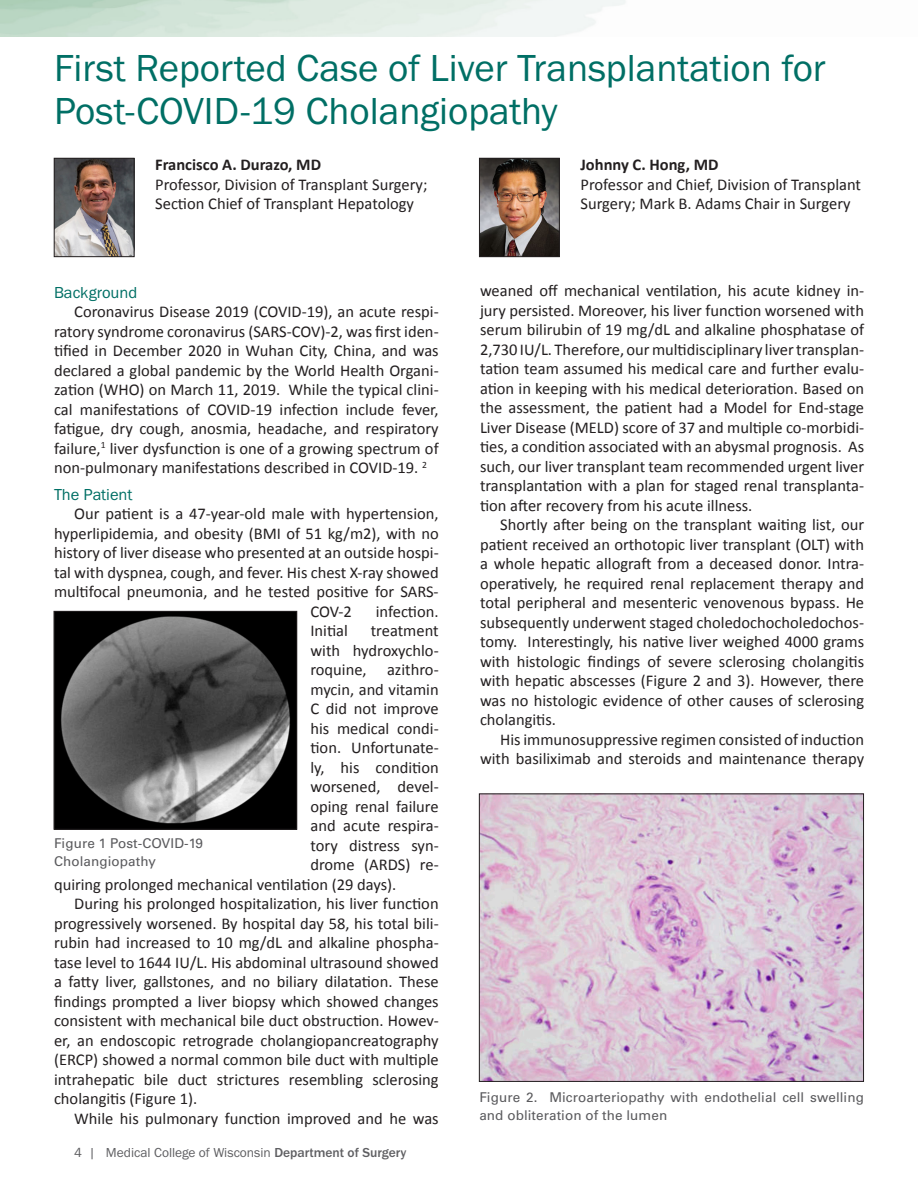
<style>
.page{position:relative;width:918px;height:1188px;background:#fff}
.page>*{position:absolute;margin:0;border:0;box-sizing:border-box;transform-origin:0 0}
.headline{font:39px/42.9px "Franklin Gothic URW Boo";color:#006f65}
.t1{font:16.5px/19.5px "Calibri";color:#231f20;text-align:justify}
.t2{font:700 16.5px "Calibri";color:#231f20}
.subhead{font:16.5px "Franklin Gothic URW Boo";color:#006f65}
.Photo_cutline{font:13.5px/18px "Univers LT Std";letter-spacing:.005em;color:#5a5a5d}
.t3{font:13.5px "Franklin Gothic URW Boo";color:#5f5f62}
.s1{font-family:"Franklin Gothic URW";font-weight:500}
</style>
<div class="page">
<img style="left:56px;top:160px;width:76px;height:95px">
<div style="left:54px;top:158px;width:80px;height:99px;border:1px solid #231f20"></div>
<img style="left:481px;top:160px;width:77px;height:95px">
<div style="left:479px;top:158px;width:81px;height:99px;border:1px solid #231f20"></div>
<img style="left:56px;top:613px;width:239px;height:214px">
<div style="left:54px;top:611px;width:243px;height:218px;border:1px solid #231f20"></div>
<img style="left:481px;top:796px;width:381px;height:284px">
<div style="left:479px;top:794px;width:385px;height:288px;border:1px solid #231f20"></div>
<p class="headline" style="left:54px;top:46px;width:773px">First Reported Case of Liver Transplantation for<br>Post-COVID-19 Cholangiopathy</p>
<p class="t2" style="left:155px;top:153px;width:167px">Francisco A. Durazo, MD</p>
<p class="t1" style="left:155px;top:174px;width:274px">Professor, Division of Transplant Surgery;<br>Section Chief of Transplant Hepatology</p>
<p class="t2" style="left:580px;top:153px;width:140px">Johnny C. Hong, MD</p>
<p class="t1" style="left:580px;top:174px;width:282px">Professor and Chief, Division of Transplant<br>Surgery; Mark B. Adams Chair in Surgery</p>
<p class="subhead" style="left:54px;top:282px;width:85px">Background</p>
<p class="t1" style="left:54px;top:301px;width:386px;text-indent:20px">Coronavirus Disease 2019 (COVID-19), an acute respi&shy;ratory syndrome coronavirus (SARS-COV)-2, was first iden&shy;tified in December 2020 in Wuhan City, China, and was declared a global pandemic by the World Health Organi&shy;zation (WHO) on March 11, 2019. While the typical clini&shy;cal manifestations of COVID-19 infection include fever, fatigue, dry cough, anosmia, headache, and respiratory failure,<sup>1</sup> liver dysfunction is one of a growing spectrum of non-pulmonary manifestations described in COVID-19. <sup>2</sup></p>
<p class="subhead" style="left:54px;top:484px;width:80px">The Patient</p>
<p class="t1" style="left:74px;top:503px;width:366px">Our patient is a 47-year-old male with hypertension,</p>
<p class="t1" style="left:54px;top:523px;width:386px">hyperlipidemia, and obesity (BMI of 51 kg/m2), with no</p>
<p class="t1" style="left:54px;top:542px;width:386px">history of liver disease who presented at an outside hospi-</p>
<p class="t1" style="left:54px;top:562px;width:386px">tal with dyspnea, cough, and fever. His chest X-ray showed</p>
<p class="t1" style="left:54px;top:581px;width:386px">multifocal pneumonia, and he tested positive for SARS-</p>
<p class="t1" style="left:310px;top:601px;width:43px">COV-2</p>
<p class="t1" style="left:376px;top:601px;width:64px">infection.</p>
<p class="t1" style="left:310px;top:620px;width:39px">Initial</p>
<p class="t1" style="left:371px;top:620px;width:69px">treatment</p>
<p class="t1" style="left:310px;top:640px;width:130px">with hydroxychlo-</p>
<p class="t1" style="left:310px;top:659px;width:130px">roquine, azithro-</p>
<p class="t1" style="left:310px;top:679px;width:130px">mycin, and vitamin</p>
<p class="t1" style="left:310px;top:698px;width:130px">C did not improve</p>
<p class="t1" style="left:310px;top:718px;width:130px">his medical condi-</p>
<p class="t1" style="left:310px;top:737px;width:130px">tion. Unfortunate-</p>
<p class="t1" style="left:310px;top:757px;width:130px">ly, his condition</p>
<p class="t1" style="left:310px;top:776px;width:130px">worsened, devel-</p>
<p class="t1" style="left:310px;top:796px;width:130px">oping renal failure</p>
<p class="t1" style="left:310px;top:815px;width:130px">and acute respira-</p>
<p class="t1" style="left:310px;top:835px;width:130px">tory distress syn-</p>
<p class="t1" style="left:310px;top:854px;width:130px">drome (ARDS) re-</p>
<p class="t1" style="left:54px;top:874px;width:344px">quiring prolonged mechanical ventilation (29 days).</p>
<p class="t1" style="left:54px;top:893px;width:386px;text-indent:20px">During his prolonged hospitalization, his liver function progressively worsened. By hospital day 58, his total bili&shy;rubin had increased to 10 mg/dL and alkaline phospha&shy;tase level to 1644 IU/L. His abdominal ultrasound showed a fatty liver, gallstones, and no biliary dilatation. These findings prompted a liver biopsy which showed changes consistent with mechanical bile duct obstruction. Howev&shy;er, an endoscopic retrograde cholangiopancreatography (ERCP) showed a normal common bile duct with multiple intrahepatic bile duct strictures resembling sclerosing cholangitis (Figure 1).</p>
<p class="t1" style="left:74px;top:1108px;width:366px">While his pulmonary function improved and he was</p>
<p class="Photo_cutline" style="left:54px;top:835px;width:150px">Figure 1 Post-COVID-19<br>Cholangiopathy</p>
<p class="t3" style="left:74px;top:1144px;width:334px">4 | Medical College of Wisconsin <span class="s1">Department of Surgery</span></p>
<p class="t1" style="left:480px;top:280px;width:386px">weaned off mechanical ventilation, his acute kidney in&shy;jury persisted. Moreover, his liver function worsened with serum bilirubin of 19 mg/dL and alkaline phosphatase of 2,730 IU/L. Therefore, our multidisciplinary liver transplan&shy;tation team assumed his medical care and further evalu&shy;ation in keeping with his medical deterioration. Based on the assessment, the patient had a Model for End-stage Liver Disease (MELD) score of 37 and multiple co-morbidi&shy;ties, a condition associated with an abysmal prognosis. As such, our liver transplant team recommended urgent liver transplantation with a plan for staged renal transplanta&shy;tion after recovery from his acute illness.</p>
<p class="t1" style="left:480px;top:514px;width:386px;text-indent:20px">Shortly after being on the transplant waiting list, our patient received an orthotopic liver transplant (OLT) with a whole hepatic allograft from a deceased donor. Intra&shy;operatively, he required renal replacement therapy and total peripheral and mesenteric venovenous bypass. He subsequently underwent staged choledochocholedochos&shy;tomy. Interestingly, his native liver weighed 4000 grams with histologic findings of severe sclerosing cholangitis with hepatic abscesses (Figure 2 and 3). However, there was no histologic evidence of other causes of sclerosing cholangitis.</p>
<p class="t1" style="left:480px;top:729px;width:386px;text-align:right">His immunosuppressive regimen consisted of induction with basiliximab and steroids and maintenance therapy</p>
<p class="Photo_cutline" style="left:479px;top:1088px;width:386px">Figure 2. Microarteriopathy with endothelial cell swelling and obliteration of the lumen</p>
</div>
